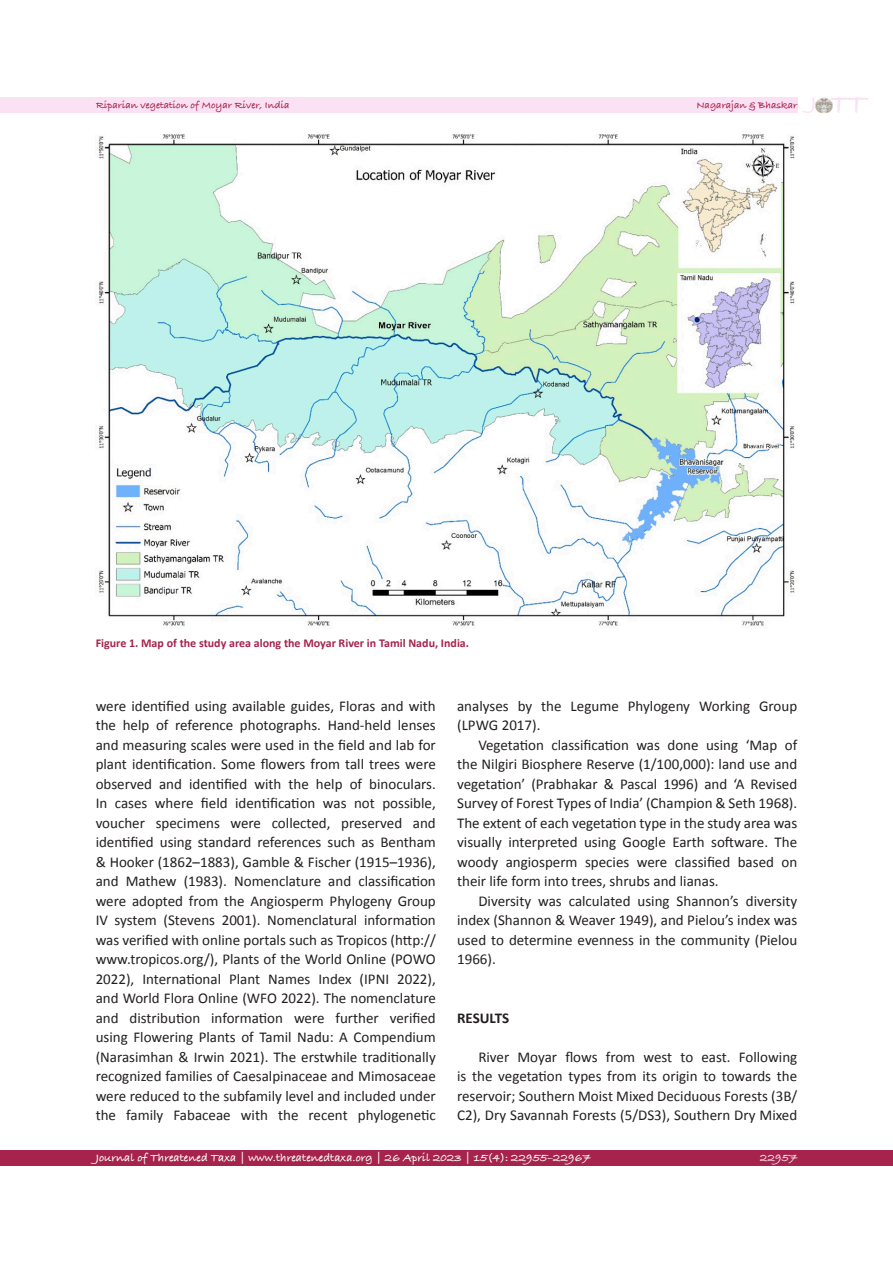
<style>
.page{position:relative;width:893px;height:1263px;background:#fff}
.page>*{position:absolute;margin:0;border:0;box-sizing:border-box;transform-origin:0 0}
.t1{font:700 28.95px "Bradley Hand ITCTT";color:#fbe1f4}
.t2{font:15px/19.5px "Calibri";color:#231f20;text-align:justify}
.t3{font:700 15px "Calibri";color:#231f20}
.t4{font:700 12px "Bradley Hand ITCTT";color:#fff}
.t5{font:700 12px "Calibri";color:#a5234c}
.t6{font:700 12px "Bradley Hand ITCTT";color:#fbe1f4}
.t7{font:700 10.5px "Bradley Hand ITCTT";color:#a5234c}
.s1{font-family:"Calibri 2"}
</style>
<div class="page">
<div style="left:0;top:97px;width:797px;height:16px;background:#fbe1f4"></div>
<div style="left:0;top:1150px;width:893px;height:16px;background:#a5234c"></div>
<img style="left:815px;top:97px;width:17px;height:16px">
<img style="left:98px;top:134px;width:697px;height:492px">
<h1 class="t1" style="left:811px;top:82px;width:57px"><sup>J</sup> TT</h1>
<p class="t7" style="left:96px;top:97px;width:195px">Riparian vegetation of Moyar River, India</p>
<p class="t7" style="left:696px;top:97px;width:102px">Nagarajan &amp; Bhaskar</p>
<p class="t5" style="left:96px;top:636px;width:375px">Figure 1. Map of the study area along the Moyar River in Tamil Nadu, India.</p>
<p class="t2" style="left:96px;top:696px;width:342px">were identified using available guides, Floras and with the help of reference photographs. Hand-held lenses and measuring scales were used in the field and lab for plant identification. Some flowers from tall trees were observed and identified with the help of binoculars.<br>In cases where field identification was not possible, voucher specimens were collected, preserved and identified using standard references such as Bentham &amp; Hooker (1862–1883), Gamble &amp; Fischer (1915–1936), and Mathew (1983). Nomenclature and classification were adopted from the Angiosperm Phylogeny Group IV system (Stevens 2001). Nomenclatural information was verified with online portals such as Tropicos (http:// www.tropicos.org/), Plants of the World Online (POWO 2022), International Plant Names Index (IPNI 2022), and World Flora Online (WFO 2022). The nomenclature and distribution information were further verified using Flowering Plants of Tamil Nadu: A Compendium (Narasimhan &amp; Irwin 2021). The erstwhile traditionally recognized families of Caesalpinaceae and Mimosaceae were reduced to the subfamily level and included under the family Fabaceae with the recent phylogenetic</p>
<p class="t2" style="left:457px;top:696px;width:342px">analyses by the Legume Phylogeny Working Group (LPWG 2017).</p>
<p class="t2" style="left:457px;top:735px;width:342px;text-indent:21px">Vegetation classification was done using ‘Map of the Nilgiri Biosphere Reserve (1/100,000): land use and vegetation’ (Prabhakar &amp; Pascal 1996) and ‘A Revised Survey of Forest Types of India’ (Champion &amp; Seth 1968).<br>The extent of each vegetation type in the study area was visually interpreted using Google Earth software. The woody angiosperm species were classified based on their life form into trees, shrubs and lianas.</p>
<p class="t2" style="left:457px;top:891px;width:342px;text-indent:21px">Diversity was calculated using Shannon’s diversity index (Shannon &amp; Weaver 1949), and Pielou’s index was <span class="s1">used to determine evenness in the community (Pielou 1966).</span></p>
<p class="t3" style="left:457px;top:1008px;width:54px">RESULTS</p>
<p class="t2" style="left:457px;top:1047px;width:342px;text-indent:21px">River Moyar flows from west to east. Following is the vegetation types from its origin to towards the reservoir; Southern Moist Mixed Deciduous Forests (3B/ C2), Dry Savannah Forests (5/DS3), Southern Dry Mixed</p>
<p class="t4" style="left:96px;top:1149px;width:496px">Journal of Threatened Taxa | www.threatenedtaxa.org | 26 April 2023 | 15(4): 22955–22967</p>
<p class="t6" style="left:760px;top:1149px;width:38px">22957</p>
</div>
